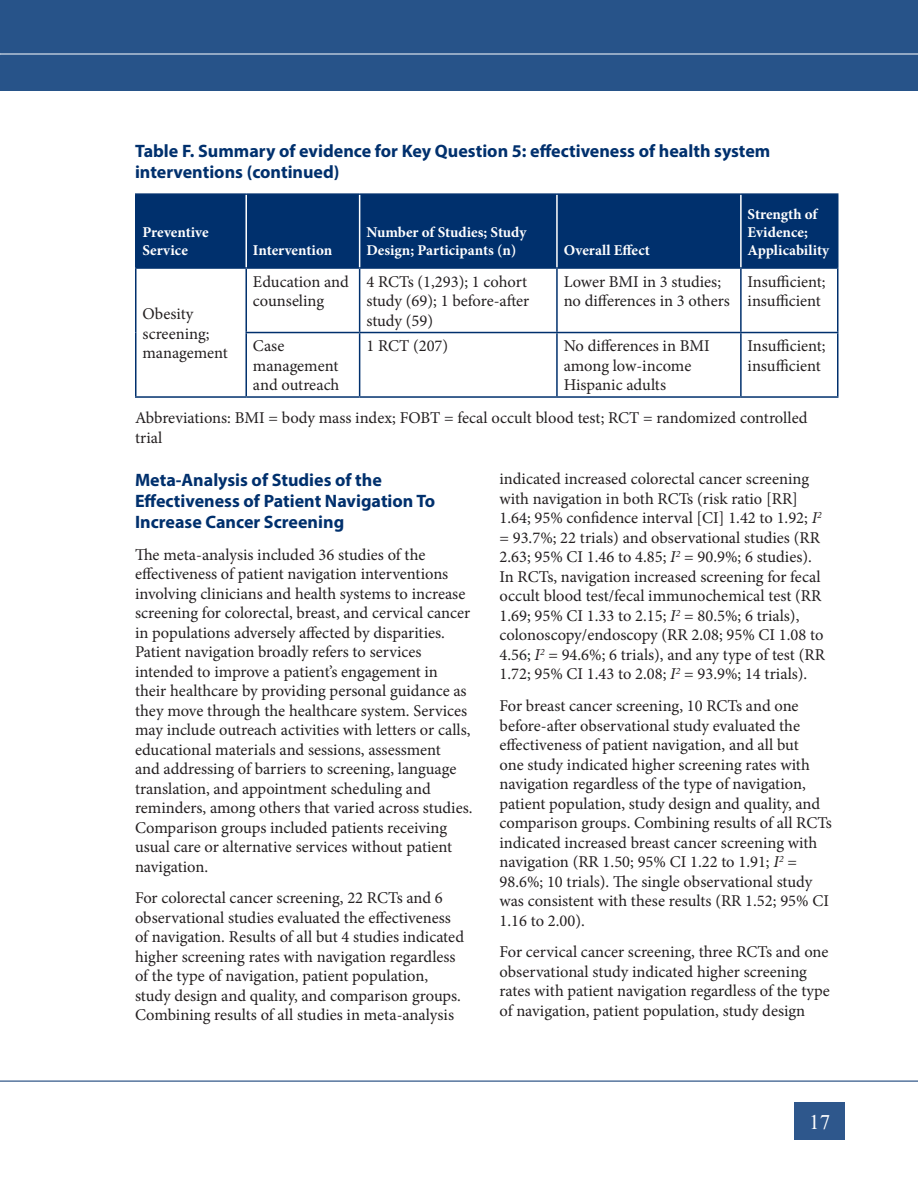
<style>
.page{position:relative;width:918px;height:1188px;background:#fff}
.page>*{position:absolute;margin:0;border:0;box-sizing:border-box;transform-origin:0 0}
.t1{font:21px "Times New Roman";color:#fff}
.Head_Level_2{font:700 18px/21px "Myriad Pro";color:#00306d}
.Text{font:16.5px/19.5px "Minion Pro";color:#231f20}
.Table_sub_title{font:700 15px/18px "Minion Pro";letter-spacing:-.005em;color:#fff}
.s1{font-style:italic}
</style>
<div class="page">
<hr style="left:0;top:1081px;width:918px;height:1px;background:#00306d">
<div style="left:795px;top:1102px;width:50px;height:38px;background:#2e578c"></div>
<div style="left:0;top:0;width:918px;height:91px;background:#275389"></div>
<hr style="left:0;top:54px;width:918px;height:1px;background:#fff">
<div style="left:136px;top:195px;width:701px;height:72px;background:#00306d"></div>
<hr style="left:135px;top:193px;width:111px;height:2px;background:#00306d">
<hr style="left:135px;top:195px;width:1px;height:72px;background:#00306d">
<hr style="left:246px;top:193px;width:114px;height:2px;background:#00306d">
<hr style="left:360px;top:193px;width:197px;height:2px;background:#00306d">
<hr style="left:557px;top:193px;width:184px;height:2px;background:#00306d">
<hr style="left:741px;top:193px;width:98px;height:2px;background:#00306d">
<hr style="left:837px;top:195px;width:1px;height:72px;background:#00306d">
<hr style="left:135px;top:267px;width:111px;height:2px;background:#00306d">
<hr style="left:246px;top:267px;width:114px;height:2px;background:#00306d">
<hr style="left:360px;top:267px;width:197px;height:2px;background:#00306d">
<hr style="left:557px;top:267px;width:184px;height:2px;background:#00306d">
<hr style="left:741px;top:267px;width:98px;height:2px;background:#00306d">
<hr style="left:135px;top:269px;width:1px;height:64px;background:#00306d">
<hr style="left:245px;top:269px;width:2px;height:63px;background:#00306d">
<hr style="left:359px;top:269px;width:1px;height:63px;background:#00306d">
<hr style="left:556px;top:269px;width:2px;height:63px;background:#00306d">
<hr style="left:740px;top:269px;width:2px;height:63px;background:#00306d">
<hr style="left:837px;top:269px;width:1px;height:63px;background:#00306d">
<hr style="left:135px;top:333px;width:1px;height:63px;background:#00306d">
<hr style="left:245px;top:332px;width:115px;height:1px;background:#00306d">
<hr style="left:245px;top:333px;width:2px;height:63px;background:#00306d">
<hr style="left:360px;top:332px;width:197px;height:1px;background:#00306d">
<hr style="left:359px;top:333px;width:1px;height:63px;background:#00306d">
<hr style="left:557px;top:332px;width:184px;height:1px;background:#00306d">
<hr style="left:556px;top:333px;width:2px;height:63px;background:#00306d">
<hr style="left:741px;top:332px;width:98px;height:1px;background:#00306d">
<hr style="left:740px;top:333px;width:2px;height:63px;background:#00306d">
<hr style="left:837px;top:333px;width:1px;height:63px;background:#00306d">
<hr style="left:135px;top:396px;width:111px;height:2px;background:#00306d">
<hr style="left:246px;top:396px;width:114px;height:2px;background:#00306d">
<hr style="left:360px;top:396px;width:197px;height:2px;background:#00306d">
<hr style="left:557px;top:396px;width:184px;height:2px;background:#00306d">
<hr style="left:741px;top:396px;width:98px;height:2px;background:#00306d">
<hr style="left:245px;top:195px;width:2px;height:72px;background:#fff">
<hr style="left:359px;top:195px;width:1px;height:72px;background:#fff">
<hr style="left:556px;top:195px;width:2px;height:72px;background:#fff">
<hr style="left:740px;top:195px;width:2px;height:72px;background:#fff">
<p class="Head_Level_2" style="left:135px;top:140px;width:637px">Table F. Summary of evidence for Key Question 5: effectiveness of health system interventions (continued)</p>
<p class="Table_sub_title" style="left:142px;top:223px;width:68px">Preventive<br>Service</p>
<p class="Text" style="left:142px;top:304px;width:87px">Obesity screening; management</p>
<p class="Table_sub_title" style="left:253px;top:241px;width:81px">Intervention</p>
<p class="Table_sub_title" style="left:366px;top:223px;width:162px">Number of Studies; Study<br>Design; Participants (n)</p>
<p class="Table_sub_title" style="left:564px;top:241px;width:88px">Overall Effect</p>
<p class="Table_sub_title" style="left:748px;top:205px;width:83px">Strength of<br>Evidence;<br>Applicability</p>
<p class="Text" style="left:253px;top:272px;width:97px">Education and counseling</p>
<p class="Text" style="left:366px;top:272px;width:164px">4 RCTs (1,293); 1 cohort study (69); 1 before-after study (59)</p>
<p class="Text" style="left:564px;top:272px;width:168px">Lower BMI in 3 studies; no differences in 3 others</p>
<p class="Text" style="left:748px;top:272px;width:80px">Insufficient; insufficient</p>
<p class="Text" style="left:253px;top:336px;width:88px">Case management and outreach</p>
<p class="Text" style="left:366px;top:336px;width:83px">1 RCT (207)</p>
<p class="Text" style="left:564px;top:336px;width:148px">No differences in BMI among low-income<br>Hispanic adults</p>
<p class="Text" style="left:748px;top:336px;width:80px">Insufficient; insufficient</p>
<p class="Text" style="left:135px;top:409px;width:674px">Abbreviations: BMI = body mass index; FOBT = fecal occult blood test; RCT = randomized controlled trial</p>
<p class="Head_Level_2" style="left:135px;top:469px;width:302px">Meta-Analysis of Studies of the<br>Effectiveness of Patient Navigation To<br>Increase Cancer Screening</p>
<p class="Text" style="left:135px;top:545px;width:339px">The meta-analysis included 36 studies of the effectiveness of patient navigation interventions involving clinicians and health systems to increase screening for colorectal, breast, and cervical cancer in populations adversely affected by disparities.<br>Patient navigation broadly refers to services intended to improve a patient’s engagement in their healthcare by providing personal guidance as they move through the healthcare system. Services may include outreach activities with letters or calls, educational materials and sessions, assessment<br>and addressing of barriers to screening, language translation, and appointment scheduling and reminders, among others that varied across studies.<br>Comparison groups included patients receiving usual care or alternative services without patient navigation.</p>
<p class="Text" style="left:135px;top:888px;width:331px">For colorectal cancer screening, 22 RCTs and 6 observational studies evaluated the effectiveness of navigation. Results of all but 4 studies indicated higher screening rates with navigation regardless of the type of navigation, patient population, study design and quality, and comparison groups.<br>Combining results of all studies in meta-analysis</p>
<p class="Text" style="left:500px;top:470px;width:327px">indicated increased colorectal cancer screening with navigation in both RCTs (risk ratio [RR] 1.64; 95% confidence interval [CI] 1.42 to 1.92; <span class="s1">I</span><sup>2 </sup>= 93.7%; 22 trials) and observational studies (RR 2.63; 95% CI 1.46 to 4.85; <span class="s1">I</span><sup>2</sup> = 90.9%; 6 studies).<br>In RCTs, navigation increased screening for fecal occult blood test/fecal immunochemical test (RR 1.69; 95% CI 1.33 to 2.15; <span class="s1">I</span><sup>2</sup> = 80.5%; 6 trials), colonoscopy/endoscopy (RR 2.08; 95% CI 1.08 to 4.56; <span class="s1">I</span><sup>2</sup> = 94.6%; 6 trials), and any type of test (RR 1.72; 95% CI 1.43 to 2.08; <span class="s1">I</span><sup>2</sup> = 93.9%; 14 trials).</p>
<p class="Text" style="left:500px;top:696px;width:334px">For breast cancer screening, 10 RCTs and one before-after observational study evaluated the effectiveness of patient navigation, and all but<br>one study indicated higher screening rates with navigation regardless of the type of navigation, patient population, study design and quality, and comparison groups. Combining results of all RCTs indicated increased breast cancer screening with navigation (RR 1.50; 95% CI 1.22 to 1.91; <span class="s1">I</span><sup>2</sup> = 98.6%; 10 trials). The single observational study was consistent with these results (RR 1.52; 95% CI 1.16 to 2.00).</p>
<p class="Text" style="left:500px;top:942px;width:332px">For cervical cancer screening, three RCTs and one observational study indicated higher screening rates with patient navigation regardless of the type of navigation, patient population, study design</p>
<p class="t1" style="left:809px;top:1111px;width:22px">17</p>
</div>
